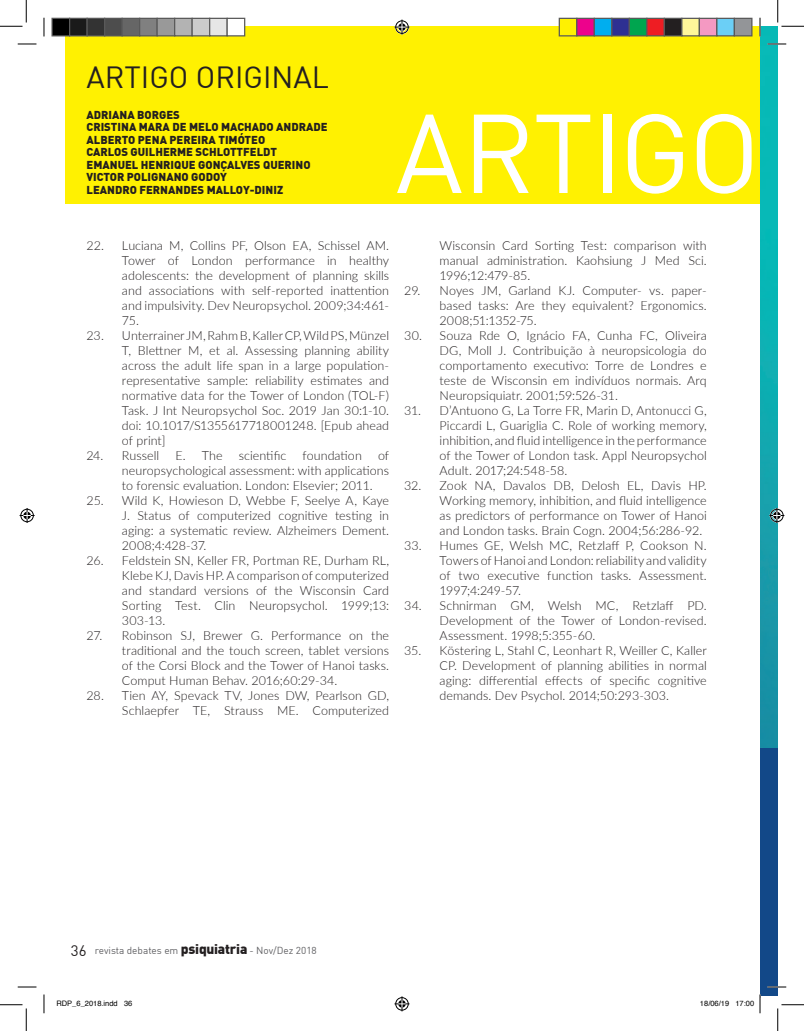
<style>
.page{position:relative;width:804px;height:1031px;background:#fff}
.page>*{position:absolute;margin:0;border:0;box-sizing:border-box;transform-origin:0 0}
.t1{font:110px "DIN";letter-spacing:-.015em;color:#fff}
.t2{font:30px "DIN";color:#231f20}
.t3{font:300 12.5px/15px "Lato";letter-spacing:.005em;color:#231f20;text-align:justify}
.t4{font:900 11.25px/12.5px "DIN";color:#231f20}
.t5{font:10px "DIN";color:#616164}
.t6{font:7.5px "Helvetica";color:#000}
.s1{font-size:15px;color:#231f20}
.s2{font-weight:900;font-size:13.75px;color:#231f20}
</style>
<div class="page">
<div style="left:65px;top:26px;width:695px;height:178px;background:#fff101"></div>
<div style="left:760px;top:747px;width:17px;height:248px;background:#124888"></div>
<img style="left:760px;top:26px;width:17px;height:721px">
<svg style="left:18px;top:43px;width:18px;height:2px"></svg>
<svg style="left:767px;top:43px;width:19px;height:2px"></svg>
<svg style="left:18px;top:986px;width:18px;height:1px"></svg>
<svg style="left:767px;top:986px;width:19px;height:1px"></svg>
<svg style="left:43px;top:18px;width:2px;height:18px"></svg>
<svg style="left:43px;top:994px;width:2px;height:19px"></svg>
<svg style="left:759px;top:18px;width:2px;height:18px"></svg>
<svg style="left:0;top:0;width:27px;height:27px"></svg>
<svg style="left:0;top:1004px;width:27px;height:26px"></svg>
<svg style="left:777px;top:0;width:27px;height:27px"></svg>
<svg style="left:777px;top:1004px;width:27px;height:26px"></svg>
<svg style="left:394px;top:20px;width:15px;height:15px"></svg>
<svg style="left:394px;top:996px;width:15px;height:15px"></svg>
<svg style="left:20px;top:508px;width:15px;height:15px"></svg>
<svg style="left:769px;top:508px;width:15px;height:15px"></svg>
<div style="left:52px;top:18px;width:18px;height:18px;background:#000"></div>
<div style="left:51px;top:18px;width:19px;height:18px;border:1px solid #595959"></div>
<div style="left:70px;top:18px;width:17px;height:18px;background:#1a1a1a"></div>
<div style="left:69px;top:18px;width:19px;height:18px;border:1px solid #595959"></div>
<div style="left:87px;top:18px;width:18px;height:18px;background:#333"></div>
<div style="left:86px;top:18px;width:19px;height:18px;border:1px solid #595959"></div>
<div style="left:105px;top:18px;width:17px;height:18px;background:#4d4d4d"></div>
<div style="left:104px;top:18px;width:19px;height:18px;border:1px solid #595959"></div>
<div style="left:122px;top:18px;width:18px;height:18px;background:#666"></div>
<div style="left:121px;top:18px;width:19px;height:18px;border:1px solid #595959"></div>
<div style="left:140px;top:18px;width:17px;height:18px;background:#808080"></div>
<div style="left:139px;top:18px;width:19px;height:18px;border:1px solid #595959"></div>
<div style="left:157px;top:18px;width:18px;height:18px;background:#999"></div>
<div style="left:156px;top:18px;width:19px;height:18px;border:1px solid #595959"></div>
<div style="left:175px;top:18px;width:17px;height:18px;background:#b3b3b3"></div>
<div style="left:174px;top:18px;width:19px;height:18px;border:1px solid #595959"></div>
<div style="left:192px;top:18px;width:18px;height:18px;background:#ccc"></div>
<div style="left:191px;top:18px;width:19px;height:18px;border:1px solid #595959"></div>
<div style="left:210px;top:18px;width:17px;height:18px;background:#e6e6e6"></div>
<div style="left:209px;top:18px;width:19px;height:18px;border:1px solid #595959"></div>
<div style="left:227px;top:18px;width:18px;height:18px;background:#fff"></div>
<div style="left:226px;top:18px;width:19px;height:18px;border:1px solid #595959"></div>
<div style="left:559px;top:18px;width:18px;height:18px;background:#fff101"></div>
<div style="left:558px;top:18px;width:19px;height:18px;border:1px solid #595959"></div>
<div style="left:577px;top:18px;width:17px;height:18px;background:#ed028c"></div>
<div style="left:576px;top:18px;width:19px;height:18px;border:1px solid #595959"></div>
<div style="left:594px;top:18px;width:18px;height:18px;background:#00aeef"></div>
<div style="left:593px;top:18px;width:19px;height:18px;border:1px solid #595959"></div>
<div style="left:612px;top:18px;width:17px;height:18px;background:#2e3092"></div>
<div style="left:611px;top:18px;width:19px;height:18px;border:1px solid #595959"></div>
<div style="left:629px;top:18px;width:18px;height:18px;background:#00a54f"></div>
<div style="left:628px;top:18px;width:19px;height:18px;border:1px solid #595959"></div>
<div style="left:647px;top:18px;width:17px;height:18px;background:#ee1d23"></div>
<div style="left:646px;top:18px;width:19px;height:18px;border:1px solid #595959"></div>
<div style="left:664px;top:18px;width:18px;height:18px;background:#231f20"></div>
<div style="left:663px;top:18px;width:19px;height:18px;border:1px solid #595959"></div>
<div style="left:682px;top:18px;width:17px;height:18px;background:#fff79a"></div>
<div style="left:681px;top:18px;width:19px;height:18px;border:1px solid #595959"></div>
<div style="left:699px;top:18px;width:18px;height:18px;background:#f499c2"></div>
<div style="left:698px;top:18px;width:19px;height:18px;border:1px solid #595959"></div>
<div style="left:717px;top:18px;width:17px;height:18px;background:#6bcff6"></div>
<div style="left:716px;top:18px;width:19px;height:18px;border:1px solid #595959"></div>
<div style="left:734px;top:18px;width:18px;height:18px;background:#939598"></div>
<div style="left:733px;top:18px;width:19px;height:18px;border:1px solid #595959"></div>
<svg style="left:759px;top:994px;width:2px;height:19px"></svg>
<h2 class="t2" style="left:86px;top:64px;width:244px">ARTIGO ORIGINAL</h2>
<p class="t4" style="left:86px;top:109px;width:243px">ADRIANA BORGES<br>CRISTINA MARA DE MELO MACHADO ANDRADE<br>ALBERTO PENA PEREIRA TIMÓTEO<br>CARLOS GUILHERME SCHLOTTFELDT<br>EMANUEL HENRIQUE GONÇALVES QUERINO<br>VICTOR POLIGNANO GODOY<br>LEANDRO FERNANDES MALLOY-DINIZ</p>
<h1 class="t1" style="left:396px;top:104px;width:366px">ARTIGO</h1>
<p class="t3" style="left:122px;top:237px;width:269px;text-indent:-35px">22. Luciana M, Collins PF, Olson EA, Schissel AM.<br>Tower of London performance in healthy adolescents: the development of planning skills and associations with self-reported inattention and impulsivity. Dev Neuropsychol. 2009;34:461- 75.</p>
<p class="t3" style="left:122px;top:327px;width:269px;text-indent:-35px">23. Unterrainer JM, Rahm B, Kaller CP, Wild PS, Münzel T, Blettner M, et al. Assessing planning ability across the adult life span in a large population&shy;representative sample: reliability estimates and normative data for the Tower of London (TOL-F)<br>Task. J Int Neuropsychol Soc. 2019 Jan 30:1-10. doi: 10.1017/S1355617718001248. [Epub ahead of print]</p>
<p class="t3" style="left:86px;top:447px;width:74px">24. Russell</p>
<p class="t3" style="left:175px;top:447px;width:49px">E. The</p>
<p class="t3" style="left:239px;top:447px;width:49px">scientific</p>
<p class="t3" style="left:302px;top:447px;width:61px">foundation</p>
<p class="t3" style="left:122px;top:447px;width:269px;text-indent:256px">of neuropsychological assessment: with applications to forensic evaluation. London: Elsevier; 2011.</p>
<p class="t3" style="left:122px;top:492px;width:269px;text-indent:-35px">25. Wild K, Howieson D, Webbe F, Seelye A, Kaye J. Status of computerized cognitive testing in aging: a systematic review. Alzheimers Dement.<br>2008;4:428-37.</p>
<p class="t3" style="left:122px;top:552px;width:269px;text-indent:-35px">26. Feldstein SN, Keller FR, Portman RE, Durham RL, Klebe KJ, Davis HP. A comparison of computerized and standard versions of the Wisconsin Card Sorting Test. Clin Neuropsychol. 1999;13:<br>303-13.</p>
<p class="t3" style="left:122px;top:627px;width:269px;text-indent:-35px">27. Robinson SJ, Brewer G. Performance on the traditional and the touch screen, tablet versions of the Corsi Block and the Tower of Hanoi tasks.<br>Comput Human Behav. 2016;60:29-34.</p>
<p class="t3" style="left:86px;top:687px;width:304px;text-align:right">28. Tien AY, Spevack TV, Jones DW, Pearlson GD,<br>Schlaepfer TE, Strauss ME. Computerized</p>
<p class="t3" style="left:439px;top:237px;width:269px">Wisconsin Card Sorting Test: comparison with manual administration. Kaohsiung J Med Sci.<br>1996;12:479-85.</p>
<p class="t3" style="left:439px;top:282px;width:269px;text-indent:-35px">29. Noyes JM, Garland KJ. Computer- vs. paper&shy;based tasks: Are they equivalent? Ergonomics.<br>2008;51:1352-75.</p>
<p class="t3" style="left:439px;top:327px;width:269px;text-indent:-35px">30. Souza Rde O, Ignácio FA, Cunha FC, Oliveira DG, Moll J. Contribuição à neuropsicologia do comportamento executivo: Torre de Londres e teste de Wisconsin em indivíduos normais. Arq Neuropsiquiatr. 2001;59:526-31.</p>
<p class="t3" style="left:439px;top:402px;width:269px;text-indent:-35px">31. D’Antuono G, La Torre FR, Marin D, Antonucci G, Piccardi L, Guariglia C. Role of working memory, inhibition, and fluid intelligence in the performance of the Tower of London task. Appl Neuropsychol Adult. 2017;24:548-58.</p>
<p class="t3" style="left:439px;top:477px;width:269px;text-indent:-35px">32. Zook NA, Davalos DB, Delosh EL, Davis HP.<br>Working memory, inhibition, and fluid intelligence as predictors of performance on Tower of Hanoi and London tasks. Brain Cogn. 2004;56:286-92.</p>
<p class="t3" style="left:439px;top:537px;width:269px;text-indent:-35px">33. Humes GE, Welsh MC, Retzlaff P, Cookson N.<br>Towers of Hanoi and London: reliability and validity of two executive function tasks. Assessment.<br>1997;4:249-57.</p>
<p class="t3" style="left:439px;top:597px;width:269px;text-indent:-35px">34. Schnirman GM, Welsh MC, Retzlaff PD.<br>Development of the Tower of London-revised.<br>Assessment. 1998;5:355-60.</p>
<p class="t3" style="left:439px;top:642px;width:269px;text-indent:-35px">35. Köstering L, Stahl C, Leonhart R, Weiller C, Kaller CP. Development of planning abilities in normal aging: differential effects of specific cognitive demands. Dev Psychol. 2014;50:293-303.</p>
<p class="t5" style="left:71px;top:946px;width:247px"><span class="s1">36</span> revista debates em <span class="s2">psiquiatria</span> - Nov/Dez 2018</p>
<p class="t6" style="left:56px;top:997px;width:77px">RDP_6_2018.indd 36</p>
<p class="t6" style="left:700px;top:997px;width:56px">18/06/19 17:00</p>
</div>
